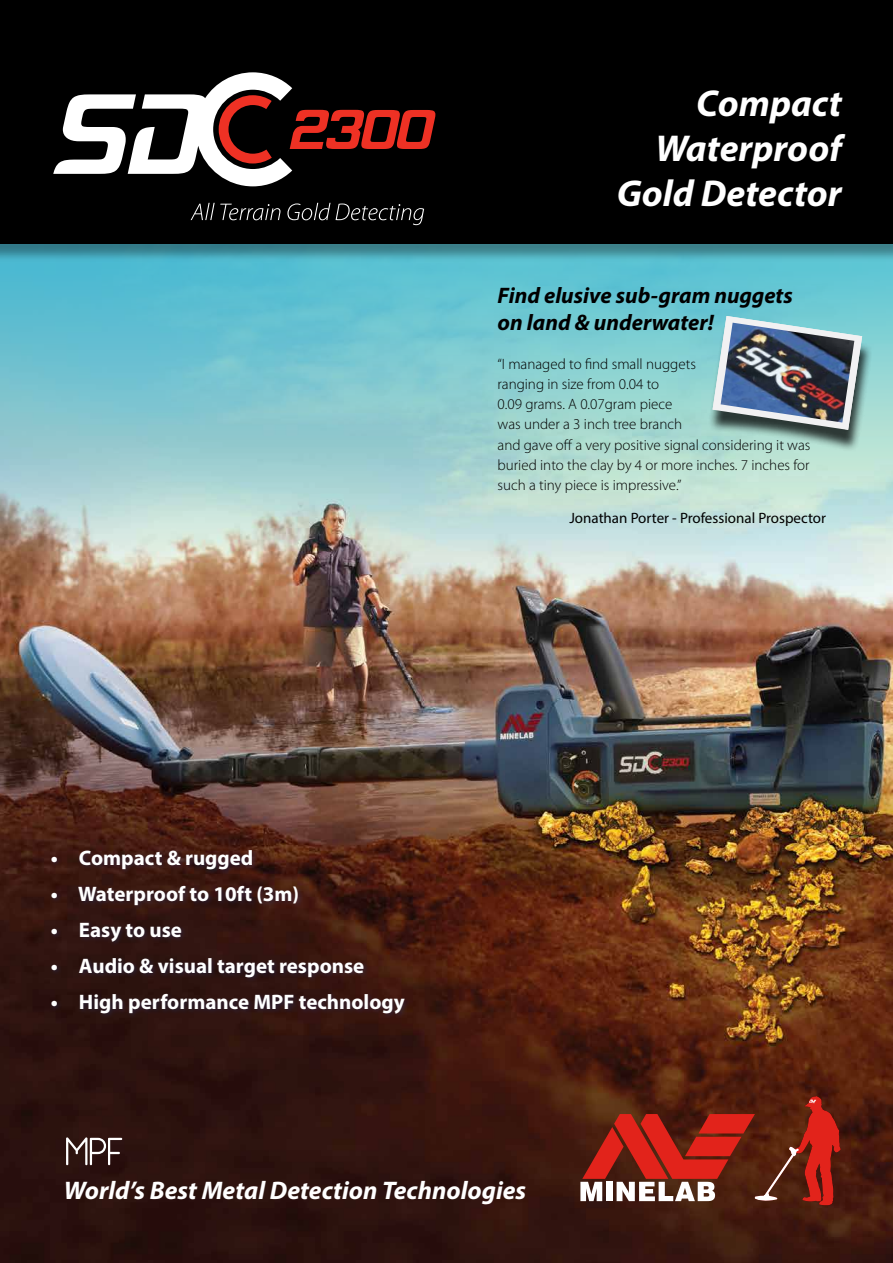
<style>
.page{position:relative;width:893px;height:1263px;background:#fff}
.page>*{position:absolute;margin:0;border:0;box-sizing:border-box;transform-origin:0 0}
.t1{font:italic 700 37.5px/45px "Myriad Pro";color:#fff;text-align:right}
.t2{font:italic 700 25.5px "Myriad Pro";color:#fff}
.t3{font:italic 700 22.5px/27px "Myriad Pro";color:#000}
.t4{font:700 21px "Myriad Pro";color:#fff}
.t5{font:300 15px/20.2px "Myriad Pro";color:#000}
.t6{font:15px "Myriad Pro";color:#000}
</style>
<div class="page">
<img style="left:0;top:579px;width:893px;height:684px">
<svg style="left:0;top:263px;width:893px;height:316px;background:#96ccce"></svg>
<div style="left:0;top:0;width:893px;height:263px;background:#000;opacity:.35"></div>
<div style="left:0;top:0;width:893px;height:244px;background:#000"></div>
<div style="left:49px;top:847px;width:361px;height:172px;background:#25408f;opacity:.3"></div>
<svg style="left:53px;top:72px;width:382px;height:114px"></svg>
<svg style="left:191px;top:203px;width:89px;height:17px"></svg>
<svg style="left:287px;top:203px;width:137px;height:22px"></svg>
<div style="left:708px;top:323px;width:165px;height:129px;background:#000;opacity:.75"></div>
<svg style="left:712px;top:316px;width:150px;height:114px"></svg>
<img style="left:721px;top:323px;width:133px;height:99px">
<svg style="left:66px;top:1137px;width:56px;height:28px"></svg>
<svg style="left:580px;top:1096px;width:261px;height:109px;background:#873022"></svg>
<h1 class="t1" style="left:617px;top:80px;width:226px">Compact<br>Waterproof<br>Gold Detector</h1>
<h3 class="t3" style="left:497px;top:282px;width:297px">Find elusive sub-gram nuggets on land &amp; underwater!</h3>
<p class="t5" style="left:497px;top:354px;width:315px">“I managed to find small nuggets<br>ranging in size from 0.04 to<br>0.09 grams. A 0.07gram piece<br>was under a 3 inch tree branch<br>and gave off a very positive signal considering it was buried into the clay by 4 or more inches. 7 inches for such a tiny piece is impressive.”</p>
<p class="t6" style="left:569px;top:509px;width:258px">Jonathan Porter - Professional Prospector</p>
<h3 class="t4" style="left:51px;top:844px;width:204px">• Compact &amp; rugged</h3>
<h3 class="t4" style="left:51px;top:880px;width:250px">• Waterproof to 10ft (3m)</h3>
<h3 class="t4" style="left:51px;top:916px;width:133px">• Easy to use</h3>
<h3 class="t4" style="left:51px;top:952px;width:315px">• Audio &amp; visual target response</h3>
<h3 class="t4" style="left:51px;top:988px;width:356px">• High performance MPF technology</h3>
<h2 class="t2" style="left:64px;top:1173px;width:464px">World’s Best Metal Detection Technologies</h2>
</div>
